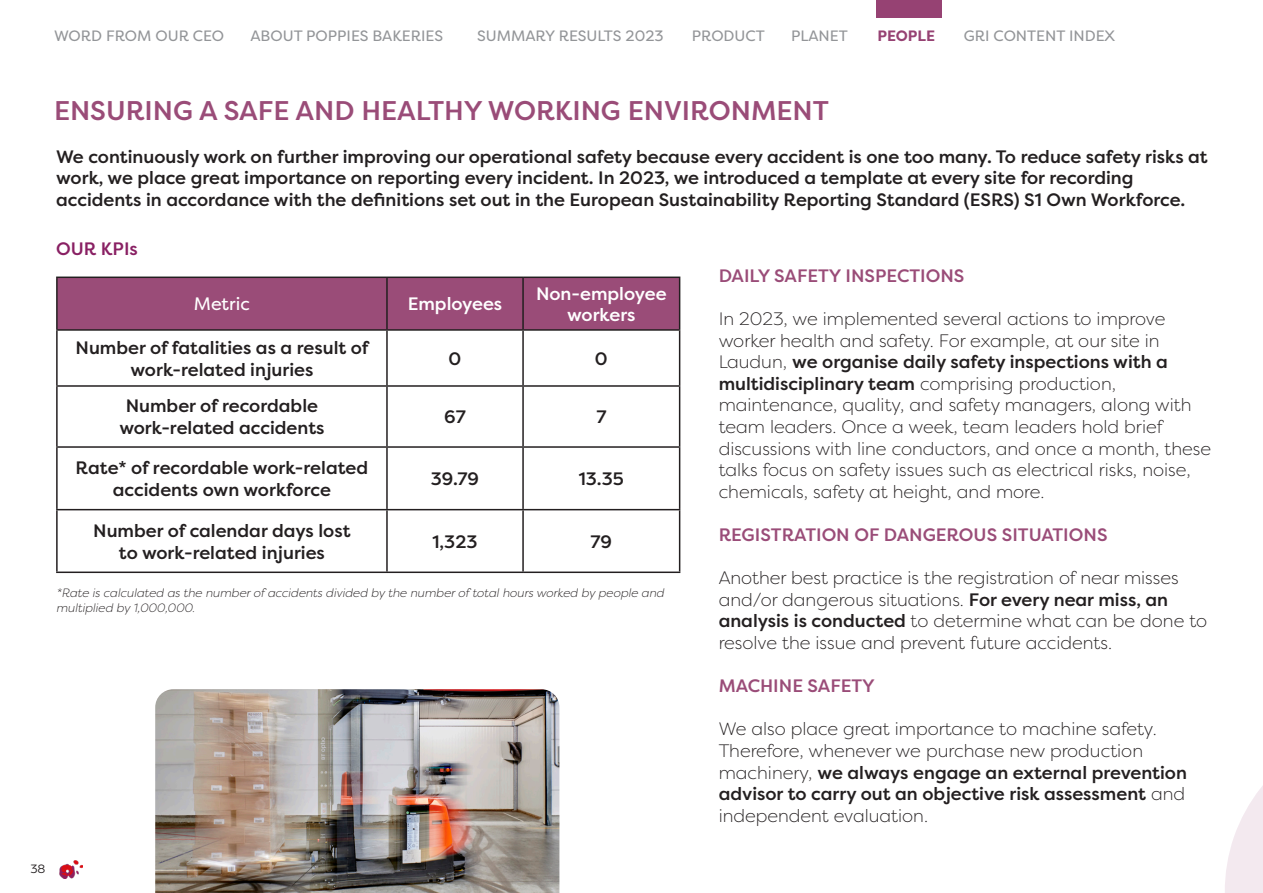
<style>
.page{position:relative;width:1263px;height:893px;background:#fff}
.page>*{position:absolute;margin:0;border:0;box-sizing:border-box;transform-origin:0 0}
.t1{font:500 27px "Filson Pro";color:#9a4c78}
.t2{font:500 18px/21.6px "Filson Pro";color:#231f20}
.t3{font:300 18px/21.6px "Filson Pro";color:#231f20}
.t4{font:500 18px "Filson Pro";color:#9a4c78}
.t5{font:500 18px/21.6px "Filson Pro";color:#fff;text-align:center}
.t6{font:500 18px "Filson Pro";color:#892063}
.t7{font:18px "Filson Pro";color:#fff}
.t8{font:15px "Filson Pro";color:#939598}
.t9{font:700 15px "Filson Pro";color:#964273}
.t10{font:italic 300 12px/14.4px "Filson Pro";color:#231f20}
.t11{font:12px "Filson Pro";color:#231f20}
.s1{font-weight:300}
.s2{font-weight:500}
</style>
<div class="page">
<div style="left:876px;top:0;width:65px;height:17px;background:#964273"></div>
<img style="left:59px;top:860px;width:24px;height:18px">
<div style="left:58px;top:278px;width:621px;height:51px;background:#9a4c78"></div>
<hr style="left:56px;top:277px;width:331px;height:1px;background:#231f20">
<hr style="left:56px;top:278px;width:2px;height:51px;background:#231f20">
<hr style="left:387px;top:277px;width:136px;height:1px;background:#231f20">
<hr style="left:386px;top:278px;width:2px;height:51px;background:#231f20">
<hr style="left:523px;top:277px;width:157px;height:1px;background:#231f20">
<hr style="left:522px;top:278px;width:2px;height:51px;background:#231f20">
<hr style="left:679px;top:278px;width:1px;height:51px;background:#231f20">
<hr style="left:56px;top:329px;width:331px;height:2px;background:#231f20">
<hr style="left:56px;top:331px;width:2px;height:54px;background:#231f20">
<hr style="left:387px;top:329px;width:136px;height:2px;background:#231f20">
<hr style="left:386px;top:331px;width:2px;height:54px;background:#231f20">
<hr style="left:523px;top:329px;width:157px;height:2px;background:#231f20">
<hr style="left:522px;top:331px;width:2px;height:54px;background:#231f20">
<hr style="left:679px;top:331px;width:1px;height:54px;background:#231f20">
<hr style="left:56px;top:385px;width:331px;height:2px;background:#231f20">
<hr style="left:56px;top:387px;width:2px;height:59px;background:#231f20">
<hr style="left:387px;top:385px;width:136px;height:2px;background:#231f20">
<hr style="left:386px;top:387px;width:2px;height:59px;background:#231f20">
<hr style="left:523px;top:385px;width:157px;height:2px;background:#231f20">
<hr style="left:522px;top:387px;width:2px;height:59px;background:#231f20">
<hr style="left:679px;top:387px;width:1px;height:59px;background:#231f20">
<hr style="left:56px;top:446px;width:331px;height:2px;background:#231f20">
<hr style="left:56px;top:448px;width:2px;height:61px;background:#231f20">
<hr style="left:387px;top:446px;width:136px;height:2px;background:#231f20">
<hr style="left:386px;top:448px;width:2px;height:61px;background:#231f20">
<hr style="left:523px;top:446px;width:157px;height:2px;background:#231f20">
<hr style="left:522px;top:448px;width:2px;height:61px;background:#231f20">
<hr style="left:679px;top:448px;width:1px;height:61px;background:#231f20">
<hr style="left:56px;top:509px;width:331px;height:1px;background:#231f20">
<hr style="left:56px;top:510px;width:2px;height:61px;background:#231f20">
<hr style="left:387px;top:509px;width:136px;height:1px;background:#231f20">
<hr style="left:386px;top:510px;width:2px;height:61px;background:#231f20">
<hr style="left:523px;top:509px;width:157px;height:1px;background:#231f20">
<hr style="left:522px;top:510px;width:2px;height:61px;background:#231f20">
<hr style="left:679px;top:510px;width:1px;height:61px;background:#231f20">
<hr style="left:56px;top:571px;width:331px;height:2px;background:#231f20">
<hr style="left:387px;top:571px;width:136px;height:2px;background:#231f20">
<hr style="left:523px;top:571px;width:157px;height:2px;background:#231f20">
<svg style="left:1225px;top:786px;width:38px;height:107px"></svg>
<img style="left:155px;top:689px;width:404px;height:204px">
<p class="t8" style="left:54px;top:25px;width:172px">WORD FROM OUR CEO</p>
<p class="t8" style="left:250px;top:25px;width:194px">ABOUT POPPIES BAKERIES</p>
<p class="t8" style="left:477px;top:25px;width:188px">SUMMARY RESULTS 2023</p>
<p class="t8" style="left:692px;top:25px;width:74px">PRODUCT</p>
<p class="t8" style="left:791px;top:25px;width:58px">PLANET</p>
<p class="t9" style="left:877px;top:26px;width:59px">PEOPLE</p>
<p class="t8" style="left:964px;top:25px;width:153px">GRI CONTENT INDEX</p>
<p class="t1" style="left:54px;top:92px;width:776px">ENSURING A SAFE AND HEALTHY WORKING ENVIRONMENT</p>
<p class="t2" style="left:56px;top:145px;width:1153px">We continuously work on further improving our operational safety because every accident is one too many. To reduce safety risks at work, we place great importance on reporting every incident. In 2023, we introduced a template at every site for recording</p>
<p class="t2" style="left:56px;top:188px;width:1131px">accidents in accordance with the definitions set out in the European Sustainability Reporting Standard (ESRS) S1 Own Workforce.</p>
<p class="t6" style="left:56px;top:236px;width:83px">OUR KPIs</p>
<p class="t7" style="left:194px;top:292px;width:57px">Metric</p>
<p class="t5" style="left:408px;top:293px;width:96px">Employees</p>
<p class="t5" style="left:536px;top:282px;width:132px">Non-employee workers</p>
<p class="t2" style="left:76px;top:336px;width:295px">Number of fatalities as a result of</p>
<p class="t2" style="left:130px;top:358px;width:184px">work-related injuries</p>
<p class="t2" style="left:449px;top:347px;width:14px">0</p>
<p class="t2" style="left:595px;top:347px;width:14px">0</p>
<p class="t2" style="left:126px;top:395px;width:194px">Number of recordable</p>
<p class="t2" style="left:119px;top:417px;width:207px">work-related accidents</p>
<p class="t2" style="left:76px;top:457px;width:294px">Rate* of recordable work-related</p>
<p class="t2" style="left:113px;top:478px;width:219px">accidents own workforce</p>
<p class="t2" style="left:444px;top:406px;width:23px">67</p>
<p class="t2" style="left:596px;top:406px;width:12px">7</p>
<p class="t2" style="left:431px;top:468px;width:50px">39.79</p>
<p class="t2" style="left:579px;top:468px;width:46px">13.35</p>
<p class="t2" style="left:93px;top:519px;width:259px">Number of calendar days lost</p>
<p class="t2" style="left:119px;top:541px;width:208px">to work-related injuries</p>
<p class="t2" style="left:432px;top:530px;width:46px">1,323</p>
<p class="t2" style="left:591px;top:530px;width:23px">79</p>
<p class="t10" style="left:56px;top:586px;width:609px">*Rate is calculated as the number of accidents divided by the number of total hours worked by people and multiplied by 1,000,000.</p>
<p class="t4" style="left:719px;top:263px;width:247px">DAILY SAFETY INSPECTIONS</p>
<p class="t3" style="left:719px;top:307px;width:448px">In 2023, we implemented several actions to improve</p>
<p class="t3" style="left:719px;top:329px;width:443px">worker health and safety. For example, at our site in</p>
<p class="t2" style="left:719px;top:351px;width:451px"><span class="s1">Laudun,</span> we organise daily safety inspections with a</p>
<p class="t2" style="left:719px;top:372px;width:399px">multidisciplinary team <span class="s1">comprising production,</span></p>
<p class="t3" style="left:719px;top:394px;width:474px">maintenance, quality, and safety managers, along with team leaders. Once a week, team leaders hold brief</p>
<p class="t3" style="left:719px;top:437px;width:494px">discussions with line conductors, and once a month, these talks focus on safety issues such as electrical risks, noise, chemicals, safety at height, and more.</p>
<p class="t4" style="left:719px;top:522px;width:390px">REGISTRATION OF DANGEROUS SITUATIONS</p>
<p class="t3" style="left:719px;top:567px;width:461px">Another best practice is the registration of near misses and/or dangerous situations. <span class="s2">For every near miss, an</span></p>
<p class="t3" style="left:719px;top:610px;width:490px"><span class="s2">analysis is conducted</span> to determine what can be done to resolve the issue and prevent future accidents.</p>
<p class="t4" style="left:719px;top:673px;width:158px">MACHINE SAFETY</p>
<p class="t3" style="left:719px;top:718px;width:439px">We also place great importance to machine safety.</p>
<p class="t3" style="left:719px;top:739px;width:426px">Therefore, whenever we purchase new production</p>
<p class="t2" style="left:719px;top:761px;width:470px"><span class="s1">machinery,</span> we always engage an external prevention</p>
<p class="t2" style="left:719px;top:783px;width:468px">advisor to carry out an objective risk assessment <span class="s1">and</span></p>
<p class="t3" style="left:719px;top:804px;width:211px">independent evaluation.</p>
<p class="t11" style="left:30px;top:861px;width:17px">38</p>
</div>
